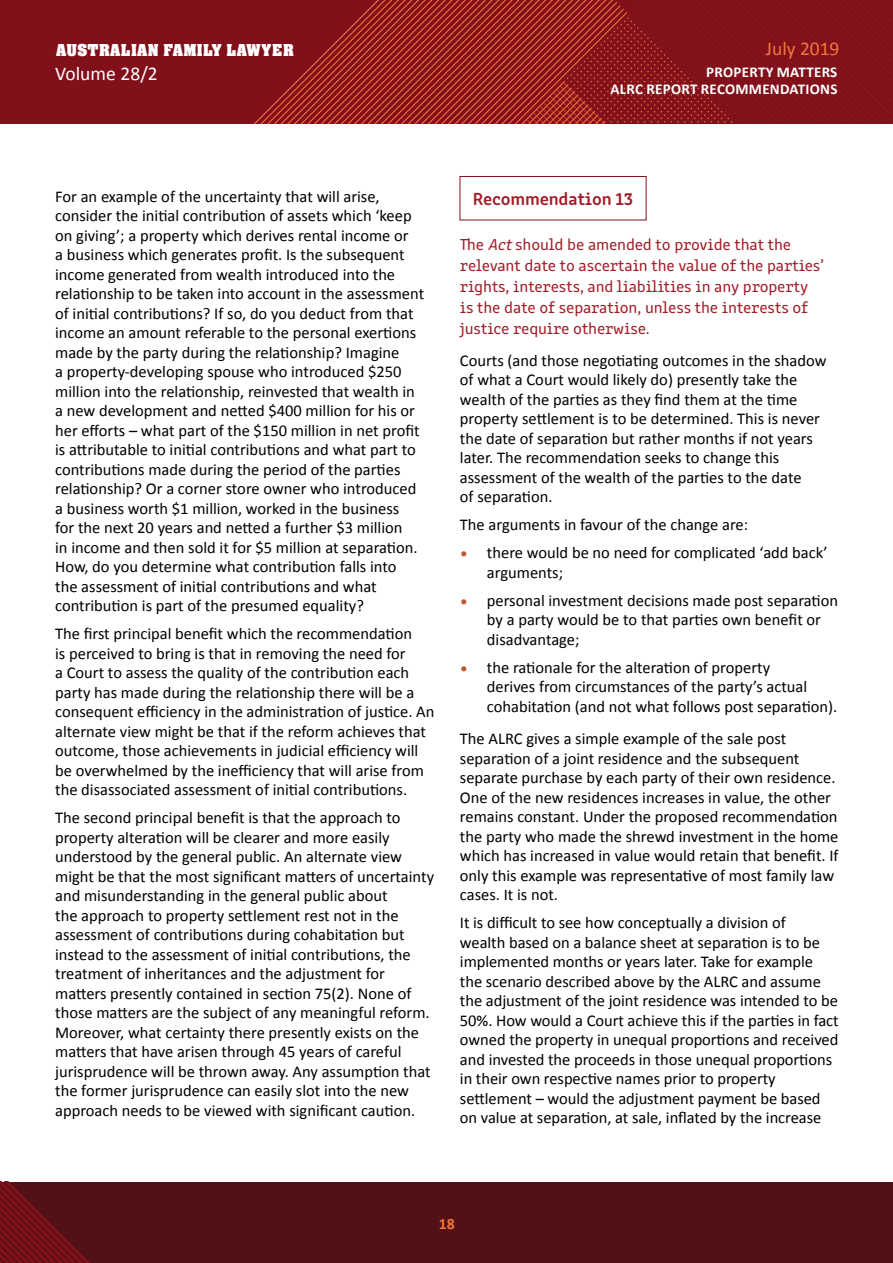
<style>
.page{position:relative;width:893px;height:1263px;background:#fff}
.page>*{position:absolute;margin:0;border:0;box-sizing:border-box;transform-origin:0 0}
.t1{font:19.5px "Calibri";color:#fff}
.t2{font:19.5px "Calibri";color:#f4763c}
.t3{font:18px "Aachen Bold Plain";letter-spacing:.02em;color:#fff}
.t4{font:600 18px "Clone Rounded";letter-spacing:-.01em;color:#a11d27}
.t5{font:16.5px/19.5px "Calibri";color:#000}
.t6{font:16.5px/21px "Clone Rounded";letter-spacing:-.01em;color:#a11d27}
.t7{font:700 15.75px "Calibri";color:#f4763c}
.t8{font:700 15px/16.8px "Calibri";letter-spacing:.02em;color:#fff;text-align:right}
.s1{font-style:italic}
.s2{color:#bd5c2e}
</style>
<div class="page">
<div style="left:0;top:0;width:893px;height:124px;background:#81101b"></div>
<svg style="left:254px;top:0;width:639px;height:124px"></svg>
<div style="left:0;top:1182px;width:893px;height:81px;background:#521114"></div>
<svg style="left:0;top:1182px;width:90px;height:81px"></svg>
<div style="left:460px;top:176px;width:186px;height:44px;border:1px solid #81111b"></div>
<p class="t3" style="left:56px;top:39px;width:240px">AUSTRALIAN FAMILY LAWYER</p>
<p class="t1" style="left:55px;top:62px;width:104px">Volume 28/2</p>
<p class="t2" style="left:766px;top:36px;width:75px">July 2019</p>
<p class="t8" style="left:610px;top:63px;width:228px">PROPERTY MATTERS<br>ALRC REPORT RECOMMENDATIONS</p>
<p class="t5" style="left:55px;top:186px;width:371px">For an example of the uncertainty that will arise, consider the initial contribution of assets which ‘keep on giving’; a property which derives rental income or<br>a business which generates profit. Is the subsequent income generated from wealth introduced into the relationship to be taken into account in the assessment of initial contributions? If so, do you deduct from that income an amount referable to the personal exertions made by the party during the relationship? Imagine<br>a property-developing spouse who introduced $250 million into the relationship, reinvested that wealth in a new development and netted $400 million for his or her efforts – what part of the $150 million in net profit is attributable to initial contributions and what part to contributions made during the period of the parties relationship? Or a corner store owner who introduced a business worth $1 million, worked in the business<br>for the next 20 years and netted a further $3 million<br>in income and then sold it for $5 million at separation.<br>How, do you determine what contribution falls into<br>the assessment of initial contributions and what contribution is part of the presumed equality?</p>
<p class="t5" style="left:55px;top:623px;width:381px">The first principal benefit which the recommendation<br>is perceived to bring is that in removing the need for<br>a Court to assess the quality of the contribution each party has made during the relationship there will be a consequent efficiency in the administration of justice. An alternate view might be that if the reform achieves that outcome, those achievements in judicial efficiency will be overwhelmed by the inefficiency that will arise from the disassociated assessment of initial contributions.</p>
<p class="t5" style="left:55px;top:807px;width:380px">The second principal benefit is that the approach to property alteration will be clearer and more easily understood by the general public. An alternate view might be that the most significant matters of uncertainty and misunderstanding in the general public about<br>the approach to property settlement rest not in the assessment of contributions during cohabitation but instead to the assessment of initial contributions, the treatment of inheritances and the adjustment for matters presently contained in section 75(2). None of those matters are the subject of any meaningful reform.<br>Moreover, what certainty there presently exists on the matters that have arisen through 45 years of careful jurisprudence will be thrown away. Any assumption that the former jurisprudence can easily slot into the new approach needs to be viewed with significant caution.</p>
<p class="t4" style="left:473px;top:184px;width:162px">Recommendation 13</p>
<p class="t6" style="left:460px;top:232px;width:365px">The <span class="s1">Act</span>should be amended to provide that the relevant date to ascertain the value of the parties’ rights, interests, and liabilities in any property is the date of separation, unless the interests of justice require otherwise.</p>
<p class="t5" style="left:460px;top:350px;width:368px">Courts (and those negotiating outcomes in the shadow of what a Court would likely do) presently take the wealth of the parties as they find them at the time property settlement is to be determined. This is never the date of separation but rather months if not years later. The recommendation seeks to change this assessment of the wealth of the parties to the date<br>of separation.</p>
<p class="t5" style="left:460px;top:514px;width:290px">The arguments in favour of the change are:</p>
<p class="t5" style="left:487px;top:542px;width:342px;text-indent:-27px"><span class="s2">•</span> there would be no need for complicated ‘add back’ arguments;</p>
<p class="t5" style="left:487px;top:590px;width:353px;text-indent:-27px"><span class="s2">•</span> personal investment decisions made post separation by a party would be to that parties own benefit or disadvantage;</p>
<p class="t5" style="left:487px;top:657px;width:352px;text-indent:-27px"><span class="s2">•</span> the rationale for the alteration of property<br>derives from circumstances of the party’s actual cohabitation (and not what follows post separation).</p>
<p class="t5" style="left:460px;top:728px;width:380px">The ALRC gives a simple example of the sale post separation of a joint residence and the subsequent separate purchase by each party of their own residence.<br>One of the new residences increases in value, the other remains constant. Under the proposed recommendation the party who made the shrewd investment in the home which has increased in value would retain that benefit. If only this example was representative of most family law cases. It is not.</p>
<p class="t5" style="left:460px;top:912px;width:380px">It is difficult to see how conceptually a division of<br>wealth based on a balance sheet at separation is to be implemented months or years later. Take for example the scenario described above by the ALRC and assume the adjustment of the joint residence was intended to be 50%. How would a Court achieve this if the parties in fact owned the property in unequal proportions and received and invested the proceeds in those unequal proportions in their own respective names prior to property settlement – would the adjustment payment be based on value at separation, at sale, inflated by the increase</p>
<p class="t7" style="left:439px;top:1214px;width:17px">18</p>
</div>
